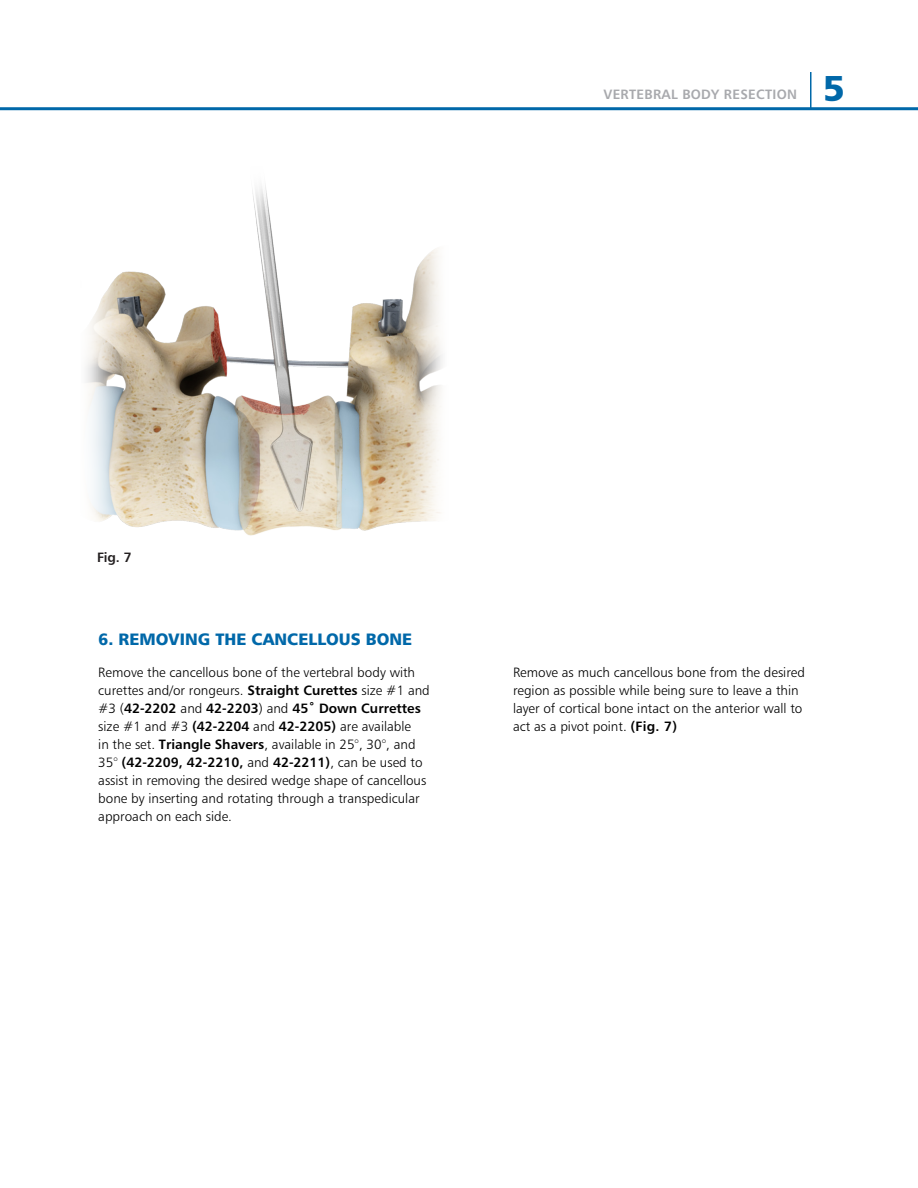
<style>
.page{position:relative;width:918px;height:1188px;background:#fff}
.page>*{position:absolute;margin:0;border:0;box-sizing:border-box;transform-origin:0 0}
.t1{font:36px "Humanist 777 BT Black B";color:#0068a9}
.t2{font:16.5px "Humanist 777 BT Black B";color:#0068a9}
.Body_pararaph{font:13.5px/18px "Humanist 777 BT Light B";color:#000}
.t3{font:13.5px "Humanist 777 BT Bold B";letter-spacing:.02em;color:#a8a9ad}
._1_NEW_Step{font:13.5px "Humanist 777 BT Bold B";color:#231f20}
.s1{font-family:"Humanist 777 BT Bold B"}
</style>
<div class="page">
<hr style="left:0;top:107px;width:918px;height:3px;background:#0068a9">
<hr style="left:810px;top:72px;width:2px;height:36px;background:#0068a9">
<img style="left:86px;top:185px;width:357px;height:351px">
<p class="t3" style="left:603px;top:86px;width:195px">VERTEBRAL BODY RESECTION</p>
<p class="t1" style="left:823px;top:65px;width:24px">5</p>
<p class="_1_NEW_Step" style="left:97px;top:548px;width:36px">Fig. 7</p>
<p class="t2" style="left:98px;top:629px;width:315px">6. REMOVING THE CANCELLOUS BONE</p>
<p class="Body_pararaph" style="left:98px;top:663px;width:333px">Remove the cancellous bone of the vertebral body with curettes and/or rongeurs. <span class="s1">Straight Curettes</span> size #1 and #3 (<span class="s1">42-2202</span> and <span class="s1">42-2203</span>) and <span class="s1">45˚ Down Currettes </span>size #1 and #3 <span class="s1">(42-2204</span> and <span class="s1">42-2205)</span> are available<br>in the set. <span class="s1">Triangle Shavers</span>, available in 25°, 30°, and 35° <span class="s1">(42-2209, 42-2210,</span> and <span class="s1">42-2211)</span>, can be used to assist in removing the desired wedge shape of cancellous bone by inserting and rotating through a transpedicular approach on each side.</p>
<p class="Body_pararaph" style="left:513px;top:663px;width:293px">Remove as much cancellous bone from the desired region as possible while being sure to leave a thin layer of cortical bone intact on the anterior wall to act as a pivot point. <span class="s1">(Fig. 7)</span></p>
</div>
